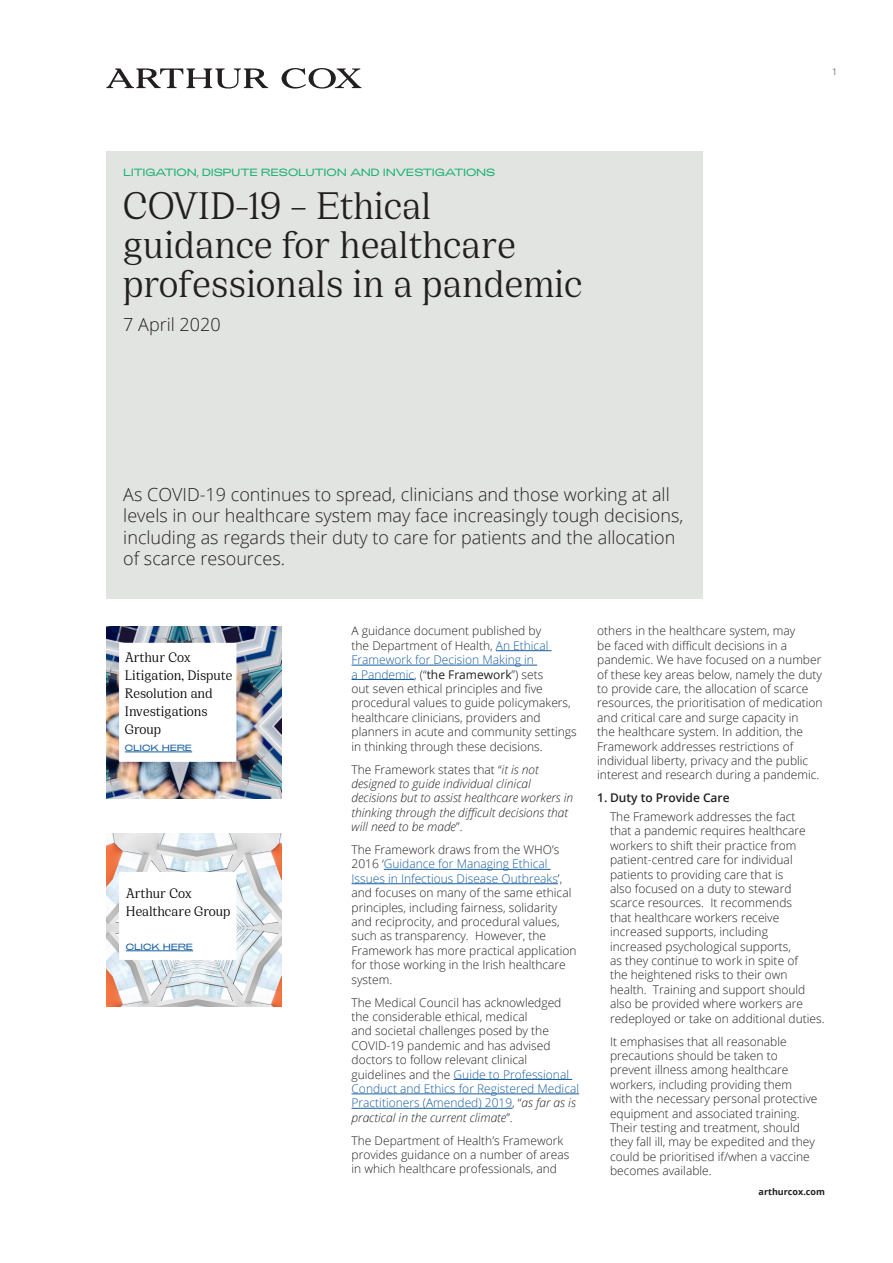
<style>
.page{position:relative;width:893px;height:1263px;background:#fff}
.page>*{position:absolute;margin:0;border:0;box-sizing:border-box;transform-origin:0 0}
.t1{font:42px/39px "Earlsfort";letter-spacing:-.005em;color:#231f20}
.Stand_first{font:300 18px/21.6px "Open Sans";color:#231f20}
.Pull_out_text{font:15px/18px "Earlsfort";letter-spacing:-.005em;color:#000}
.t2{font:300 12px/14.4px "Open Sans";color:#231f20}
.t3{font:italic 300 12px/14.4px "Open Sans";color:#231f20}
.t4{font:600 12px "Open Sans";color:#231f20}
.Page_heading{font:300 10.5px "Adieu";letter-spacing:-.025em;color:#1fb374}
.Pull_out_text-2{font:300 9px "Adieu";letter-spacing:-.02em;color:#175d9e}
.t5{font:700 9px "Open Sans";color:#231f20}
.t6{font:300 9px "Open Sans";color:#231f20}
.s1{color:#175d9e}
.s2{font-weight:400}
.s3{font-style:normal}
.s4{font-style:italic}
</style>
<div class="page">
<div style="left:106px;top:151px;width:596px;height:447px;background:#e2e4e2"></div>
<hr style="left:496px;top:650px;width:55px;height:1px;background:#175d9e">
<hr style="left:351px;top:665px;width:186px;height:1px;background:#175d9e">
<hr style="left:351px;top:679px;width:63px;height:1px;background:#175d9e">
<hr style="left:384px;top:869px;width:167px;height:1px;background:#175d9e">
<hr style="left:351px;top:883px;width:207px;height:1px;background:#175d9e">
<hr style="left:454px;top:1079px;width:118px;height:1px;background:#175d9e">
<hr style="left:351px;top:1093px;width:228px;height:1px;background:#175d9e">
<hr style="left:351px;top:1108px;width:161px;height:1px;background:#175d9e">
<svg style="left:106px;top:68px;width:255px;height:21px"></svg>
<img style="left:106px;top:626px;width:175px;height:173px">
<div style="left:119px;top:643px;width:117px;height:119px;background:#fff"></div>
<hr style="left:125px;top:752px;width:67px;height:1px;background:#175d9e">
<img style="left:106px;top:833px;width:176px;height:173px">
<div style="left:119px;top:872px;width:117px;height:88px;background:#fff"></div>
<hr style="left:126px;top:950px;width:67px;height:1px;background:#175d9e">
<p class="Page_heading" style="left:123px;top:166px;width:373px">LITIGATION, DISPUTE RESOLUTION AND INVESTIGATIONS</p>
<p class="t1" style="left:123px;top:186px;width:461px">COVID-19 – Ethical guidance for healthcare professionals in a pandemic</p>
<p class="Stand_first" style="left:123px;top:314px;width:99px">7 April 2020</p>
<p class="t6" style="left:832px;top:65px;width:7px">1</p>
<p class="Stand_first" style="left:123px;top:483px;width:561px">As COVID-19 continues to spread, clinicians and those working at all levels in our healthcare system may face increasingly tough decisions, including as regards their duty to care for patients and the allocation of scarce resources.</p>
<p class="Pull_out_text" style="left:125px;top:648px;width:109px">Arthur Cox<br>Litigation, Dispute<br>Resolution and<br>Investigations<br>Group</p>
<p class="Pull_out_text-2" style="left:125px;top:743px;width:69px">CLICK HERE</p>
<p class="Pull_out_text" style="left:126px;top:884px;width:106px">Arthur Cox<br>Healthcare Group</p>
<p class="Pull_out_text-2" style="left:126px;top:941px;width:69px">CLICK HERE</p>
<p class="t2" style="left:351px;top:623px;width:227px">A guidance document published by<br>the Department of Health, <span class="s1">An Ethical Framework for Decision Making in<br>a Pandemic</span>, (“<span class="s2">the Framework</span>”) sets<br>out seven ethical principles and five procedural values to guide policymakers, healthcare clinicians, providers and planners in acute and community settings in thinking through these decisions.</p>
<p class="t3" style="left:351px;top:761px;width:223px"><span class="s3">The Framework states that “</span>it is not designed to guide individual clinical decisions but to assist healthcare workers in thinking through the difficult decisions that will need to be made<span class="s3">”.</span></p>
<p class="t2" style="left:351px;top:842px;width:227px">The Framework draws from the WHO’s 2016 ‘<span class="s1">Guidance for Managing Ethical Issues in Infectious Disease Outbreaks</span>’, and focuses on many of the same ethical principles, including fairness, solidarity and reciprocity, and procedural values, such as transparency. However, the Framework has more practical application for those working in the Irish healthcare system.</p>
<p class="t2" style="left:351px;top:995px;width:229px">The Medical Council has acknowledged the considerable ethical, medical<br>and societal challenges posed by the COVID-19 pandemic and has advised doctors to follow relevant clinical guidelines and the <span class="s1">Guide to Professional Conduct and Ethics for Registered Medical Practitioners (Amended) 2019</span>, “<span class="s4">as far as is practical in the current climate</span>”.</p>
<p class="t2" style="left:351px;top:1133px;width:219px">The Department of Health’s Framework provides guidance on a number of areas in which healthcare professionals, and</p>
<p class="t2" style="left:597px;top:623px;width:227px">others in the healthcare system, may<br>be faced with difficult decisions in a pandemic. We have focused on a number of these key areas below, namely the duty to provide care, the allocation of scarce resources, the prioritisation of medication and critical care and surge capacity in<br>the healthcare system. In addition, the Framework addresses restrictions of individual liberty, privacy and the public interest and research during a pandemic.</p>
<p class="t4" style="left:597px;top:790px;width:134px">1. Duty to Provide Care</p>
<p class="t2" style="left:610px;top:809px;width:216px">The Framework addresses the fact<br>that a pandemic requires healthcare workers to shift their practice from patient-centred care for individual patients to providing care that is<br>also focused on a duty to steward scarce resources. It recommends<br>that healthcare workers receive increased supports, including<br>increased psychological supports,<br>as they continue to work in spite of<br>the heightened risks to their own health. Training and support should also be provided where workers are redeployed or take on additional duties.</p>
<p class="t2" style="left:610px;top:1034px;width:209px">It emphasises that all reasonable precautions should be taken to prevent illness among healthcare workers, including providing them with the necessary personal protective equipment and associated training.<br>Their testing and treatment, should they fall ill, may be expedited and they could be prioritised if/when a vaccine becomes available.</p>
<p class="t5" style="left:759px;top:1185px;width:68px">arthurcox.com</p>
</div>
